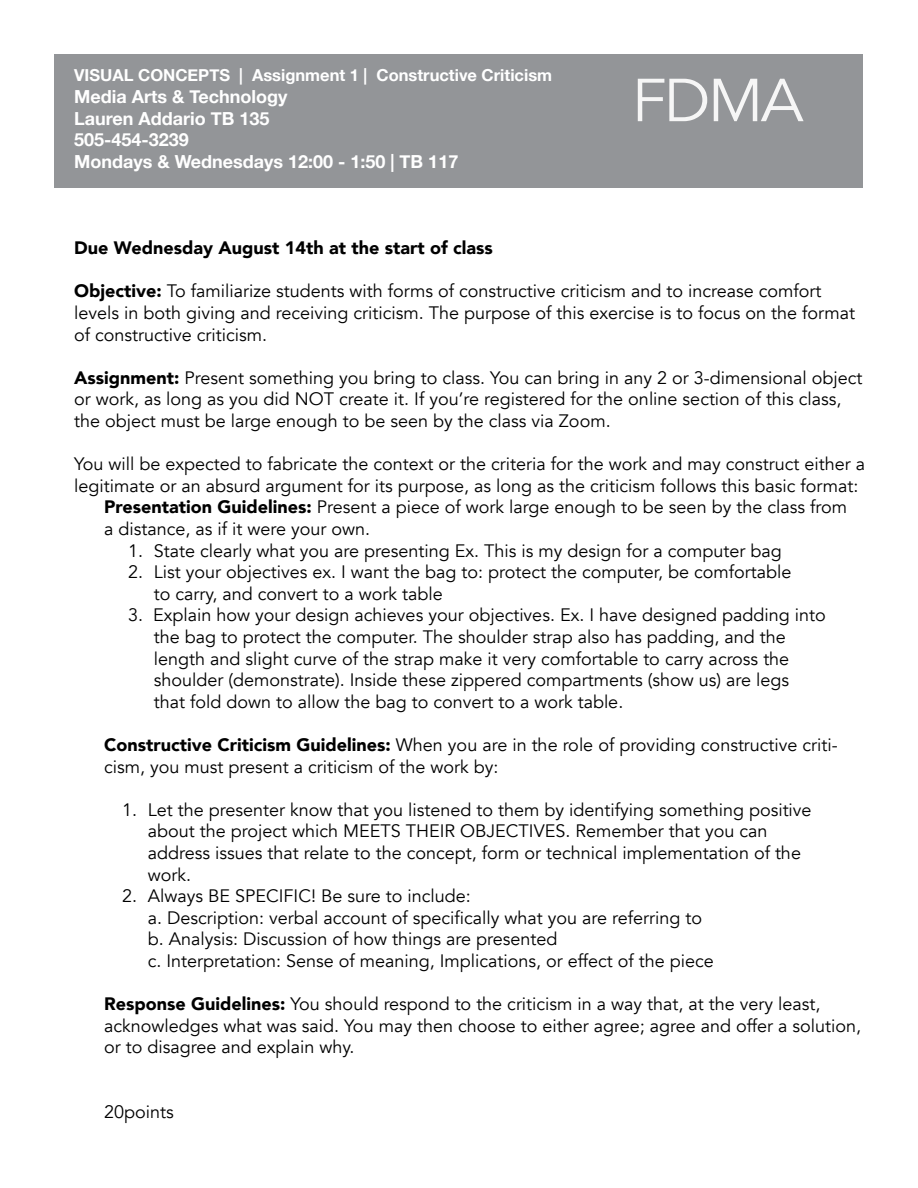
<style>
.page{position:relative;width:918px;height:1188px;background:#fff}
.page>*{position:absolute;margin:0;border:0;box-sizing:border-box;transform-origin:0 0}
.t1{font:60px "Avenir";color:#f6f6f6;scale:1.04 1}
.t2{font:18px/21.6px "Avenir";color:#000}
.t3{font:700 18px/21.6px "Helvetica Neue";color:#fff}
.t4{font:900 18px "Avenir";color:#000}
.t5{font:700 16.5px "Helvetica Neue";color:#fff}
.s1{font-weight:900}
</style>
<div class="page">
<div style="left:55px;top:55px;width:808px;height:133px;background:#939598"></div>
<p class="t5" style="left:74px;top:63px;width:479px">VISUAL CONCEPTS | Assignment 1 | Constructive Criticism</p>
<p class="t3" style="left:74px;top:86px;width:386px">Media Arts &amp; Technology<br>Lauren Addario TB 135<br>505-454-3239<br>Mondays &amp; Wednesdays 12:00 - 1:50 | TB 117</p>
<h1 class="t1" style="left:632px;top:65px;width:167px">FDMA</h1>
<p class="t4" style="left:74px;top:233px;width:420px">Due Wednesday August 14th at the start of class</p>
<p class="t2" style="left:74px;top:281px;width:782px"><span class="s1">Objective:</span> To familiarize students with forms of constructive criticism and to increase comfort levels in both giving and receiving criticism. The purpose of this exercise is to focus on the format of constructive criticism.</p>
<p class="t2" style="left:74px;top:367px;width:790px"><span class="s1">Assignment:</span> Present something you bring to class. You can bring in any 2 or 3-dimensional object or work, as long as you did NOT create it. If you’re registered for the online section of this class, the object must be large enough to be seen by the class via Zoom.</p>
<p class="t2" style="left:74px;top:454px;width:792px">You will be expected to fabricate the context or the criteria for the work and may construct either a</p>
<p class="t2" style="left:74px;top:475px;width:786px">legitimate or an absurd argument for its purpose, as long as the criticism follows this basic format:</p>
<p class="t2" style="left:104px;top:497px;width:744px"><span class="s1">Presentation Guidelines:</span> Present a piece of work large enough to be seen by the class from</p>
<p class="t2" style="left:104px;top:518px;width:268px">a distance, as if it were your own.</p>
<p class="t2" style="left:128px;top:540px;width:655px">1. State clearly what you are presenting Ex. This is my design for a computer bag</p>
<p class="t2" style="left:154px;top:562px;width:639px;text-indent:-26px">2. List your objectives ex. I want the bag to: protect the computer, be comfortable to carry, and convert to a work table</p>
<p class="t2" style="left:154px;top:605px;width:674px;text-indent:-26px">3. Explain how your design achieves your objectives. Ex. I have designed padding into the bag to protect the computer. The shoulder strap also has padding, and the length and slight curve of the strap make it very comfortable to carry across the shoulder (demonstrate). Inside these zippered compartments (show us) are legs<br>that fold down to allow the bag to convert to a work table.</p>
<p class="t2" style="left:104px;top:734px;width:735px"><span class="s1">Constructive Criticism Guidelines:</span> When you are in the role of providing constructive criti&shy;cism, you must present a criticism of the work by:</p>
<p class="t2" style="left:148px;top:799px;width:665px;text-indent:-26px">1. Let the presenter know that you listened to them by identifying something positive about the project which MEETS THEIR OBJECTIVES. Remember that you can address issues that relate to the concept, form or technical implementation of the work.</p>
<p class="t2" style="left:148px;top:886px;width:568px;text-indent:-26px">2. Always BE SPECIFIC! Be sure to include:<br>a. Description: verbal account of specifically what you are referring to b. Analysis: Discussion of how things are presented<br>c. Interpretation: Sense of meaning, Implications, or effect of the piece</p>
<p class="t2" style="left:104px;top:994px;width:758px"><span class="s1">Response Guidelines:</span> You should respond to the criticism in a way that, at the very least, acknowledges what was said. You may then choose to either agree; agree and offer a solution, or to disagree and explain why.</p>
<p class="t2" style="left:104px;top:1102px;width:71px">20points</p>
</div>
